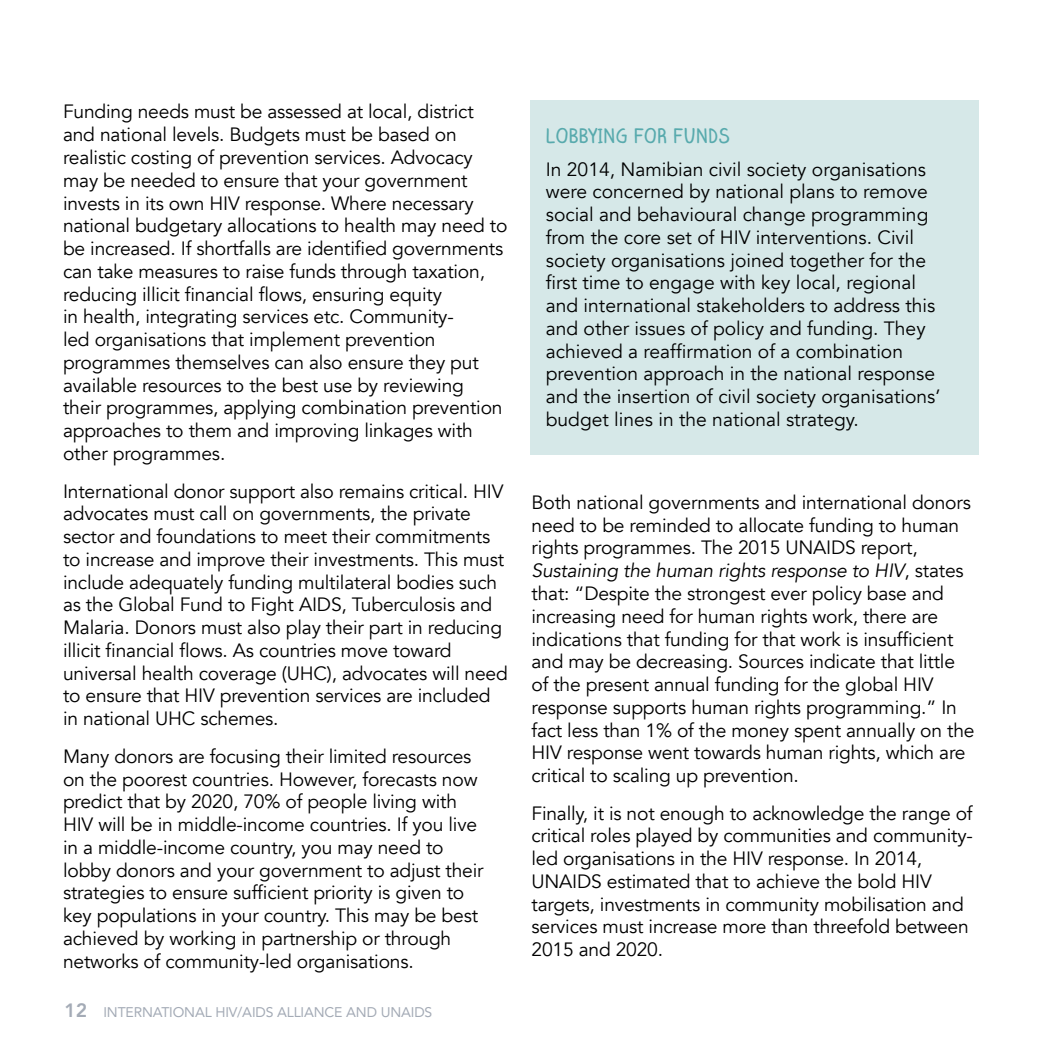
<style>
.page{position:relative;width:1042px;height:1042px;background:#fff}
.page>*{position:absolute;margin:0;border:0;box-sizing:border-box;transform-origin:0 0}
.t1{font:19.25px/22.8px "Avenir";letter-spacing:-.01em;color:#000}
.t2{font:700 19.25px "Claire Hand";letter-spacing:.02em;color:#58aaad}
.t3{font:14px "Avenir";letter-spacing:-.01em;color:#a4abb6}
.s1{font-weight:800;font-size:19.25px}
.s2{font-style:italic}
</style>
<div class="page">
<div style="left:531px;top:100px;width:448px;height:355px;background:#d6e8e8"></div>
<p class="t1" style="left:63px;top:101px;width:446px">Funding needs must be assessed at local, district and national levels. Budgets must be based on realistic costing of prevention services. Advocacy may be needed to ensure that your government invests in its own HIV response. Where necessary national budgetary allocations to health may need to be increased. If shortfalls are identified governments can take measures to raise funds through taxation, reducing illicit financial flows, ensuring equity<br>in health, integrating services etc. Community-<br>led organisations that implement prevention programmes themselves can also ensure they put available resources to the best use by reviewing<br>their programmes, applying combination prevention approaches to them and improving linkages with other programmes.</p>
<p class="t1" style="left:63px;top:480px;width:446px">International donor support also remains critical. HIV advocates must call on governments, the private sector and foundations to meet their commitments to increase and improve their investments. This must include adequately funding multilateral bodies such as the Global Fund to Fight AIDS, Tuberculosis and Malaria. Donors must also play their part in reducing illicit financial flows. As countries move toward universal health coverage (UHC), advocates will need to ensure that HIV prevention services are included in national UHC schemes.</p>
<p class="t1" style="left:63px;top:745px;width:422px">Many donors are focusing their limited resources on the poorest countries. However, forecasts now predict that by 2020, 70% of people living with HIV will be in middle-income countries. If you live in a middle-income country, you may need to lobby donors and your government to adjust their strategies to ensure sufficient priority is given to key populations in your country. This may be best achieved by working in partnership or through networks of community-led organisations.</p>
<p class="t3" style="left:64px;top:1001px;width:369px"><span class="s1">12</span> I NTERNATIONAL HIV/AIDS ALLIANCE AND UNAIDS</p>
<p class="t2" style="left:546px;top:122px;width:184px">LOBBYING FOR FUNDS</p>
<p class="t1" style="left:546px;top:158px;width:396px">In 2014, Namibian civil society organisations were concerned by national plans to remove social and behavioural change programming from the core set of HIV interventions. Civil society organisations joined together for the first time to engage with key local, regional and international stakeholders to address this and other issues of policy and funding. They achieved a reaffirmation of a combination prevention approach in the national response and the insertion of civil society organisations’ budget lines in the national strategy.</p>
<p class="t1" style="left:531px;top:491px;width:445px">Both national governments and international donors need to be reminded to allocate funding to human rights programmes. The 2015 UNAIDS report, <span class="s2">Sustaining the human rights response to HIV</span>, states that: “Despite the strongest ever policy base and increasing need for human rights work, there are indications that funding for that work is insufficient and may be decreasing. Sources indicate that little of the present annual funding for the global HIV response supports human rights programming.” In fact less than 1% of the money spent annually on the HIV response went towards human rights, which are critical to scaling up prevention.</p>
<p class="t1" style="left:531px;top:802px;width:443px">Finally, it is not enough to acknowledge the range of critical roles played by communities and community&shy;led organisations in the HIV response. In 2014, UNAIDS estimated that to achieve the bold HIV targets, investments in community mobilisation and services must increase more than threefold between 2015 and 2020.</p>
</div>
